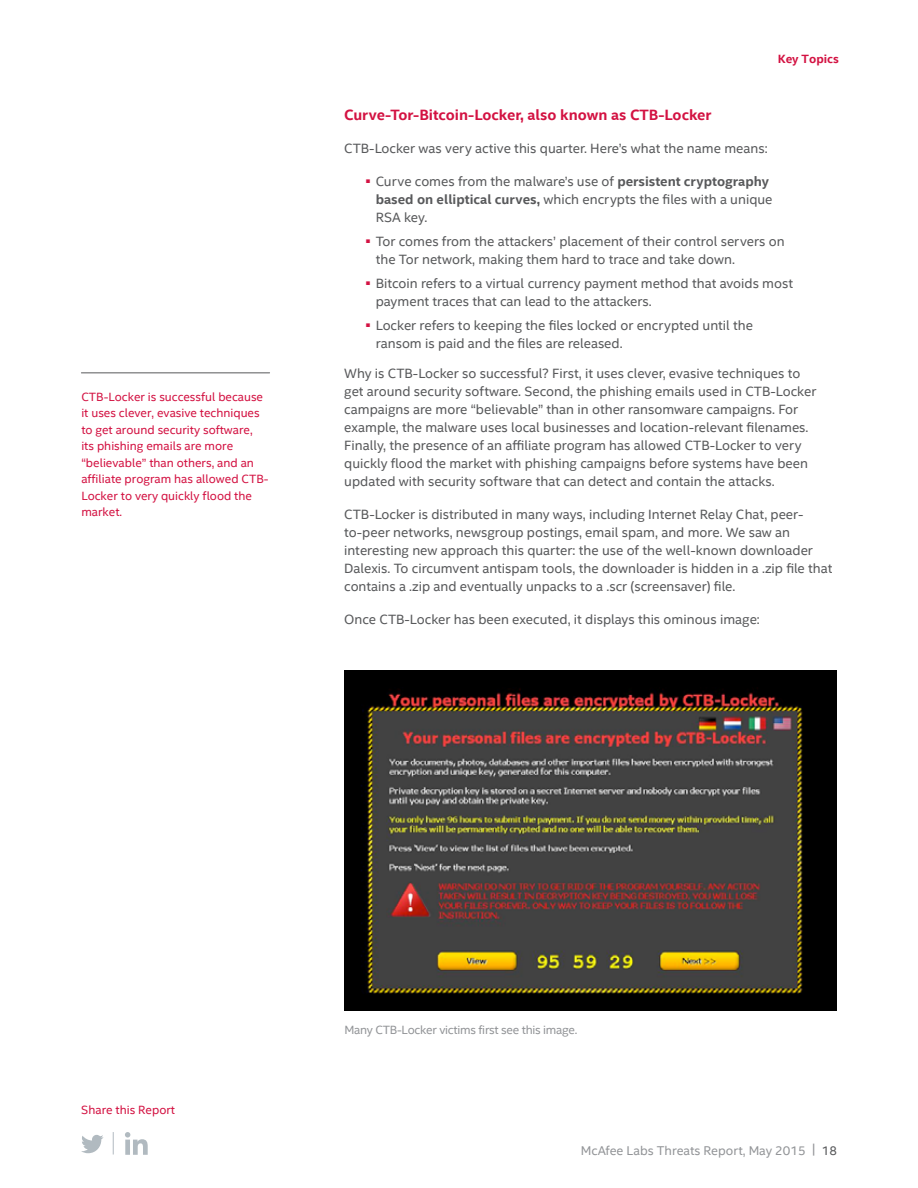
<style>
.page{position:relative;width:918px;height:1188px;background:#fff}
.page>*{position:absolute;margin:0;border:0;box-sizing:border-box;transform-origin:0 0}
.t1{font:700 15px "Intel Clear";color:#d31242}
.t2{font:13.5px/18px "Intel Clear";color:#58595b}
.t3{font:12.75px "Intel Clear";color:#939598}
.t4{font:12px/16.5px "Intel Clear";color:#d31242}
.t5{font:12px "Intel Clear";letter-spacing:-.02em;color:#939598}
.t6{font:700 12px "Intel Clear";color:#d31242}
.s1{font-weight:700}
.s2{color:#58595b}
</style>
<div class="page">
<hr style="left:81px;top:372px;width:189px;height:1px;background:#58595b">
<img style="left:344px;top:671px;width:493px;height:339px">
<svg style="left:81px;top:1135px;width:23px;height:18px"></svg>
<svg style="left:113px;top:1132px;width:1px;height:23px"></svg>
<svg style="left:125px;top:1132px;width:23px;height:23px"></svg>
<p class="t4" style="left:81px;top:388px;width:189px">CTB-Locker is successful because it uses clever, evasive techniques to get around security software,<br>its phishing emails are more “believable” than others, and an affiliate program has allowed CTB-<br>Locker to very quickly flood the market.</p>
<p class="t6" style="left:778px;top:52px;width:63px">Key Topics</p>
<p class="t1" style="left:344px;top:105px;width:369px">Curve-Tor-Bitcoin-Locker, also known as CTB-Locker</p>
<p class="t2" style="left:344px;top:139px;width:425px">CTB-Locker was very active this quarter. Here’s what the name means:</p>
<p class="t2" style="left:376px;top:172px;width:398px;text-indent:-10px"><sup>■</sup> Curve comes from the malware’s use of <span class="s1">persistent cryptography based on elliptical curves,</span> which encrypts the files with a unique<br>RSA key.</p>
<p class="t2" style="left:376px;top:232px;width:411px;text-indent:-10px"><sup>■</sup> Tor comes from the attackers’ placement of their control servers on the Tor network, making them hard to trace and take down.</p>
<p class="t2" style="left:376px;top:274px;width:419px;text-indent:-10px"><sup>■</sup> Bitcoin refers to a virtual currency payment method that avoids most payment traces that can lead to the attackers.</p>
<p class="t2" style="left:376px;top:316px;width:379px;text-indent:-10px"><sup>■</sup> Locker refers to keeping the files locked or encrypted until the ransom is paid and the files are released.</p>
<p class="t2" style="left:344px;top:365px;width:474px">Why is CTB-Locker so successful? First, it uses clever, evasive techniques to get around security software. Second, the phishing emails used in CTB-Locker campaigns are more “believable” than in other ransomware campaigns. For example, the malware uses local businesses and location-relevant filenames.<br>Finally, the presence of an affiliate program has allowed CTB-Locker to very quickly flood the market with phishing campaigns before systems have been updated with security software that can detect and contain the attacks.</p>
<p class="t2" style="left:344px;top:506px;width:490px">CTB-Locker is distributed in many ways, including Internet Relay Chat, peer&shy;to-peer networks, newsgroup postings, email spam, and more. We saw an interesting new approach this quarter: the use of the well-known downloader Dalexis. To circumvent antispam tools, the downloader is hidden in a .zip file that contains a .zip and eventually unpacks to a .scr (screensaver) file.</p>
<p class="t2" style="left:344px;top:611px;width:417px">Once CTB-Locker has been executed, it displays this ominous image:</p>
<p class="t4" style="left:81px;top:1102px;width:95px">Share this Report</p>
<p class="t5" style="left:344px;top:1023px;width:235px">Many CTB-Locker victims first see this image.</p>
<p class="t3" style="left:581px;top:1143px;width:258px">McAfee Labs Threats Report, May 2015 | <span class="s2">18</span></p>
</div>
